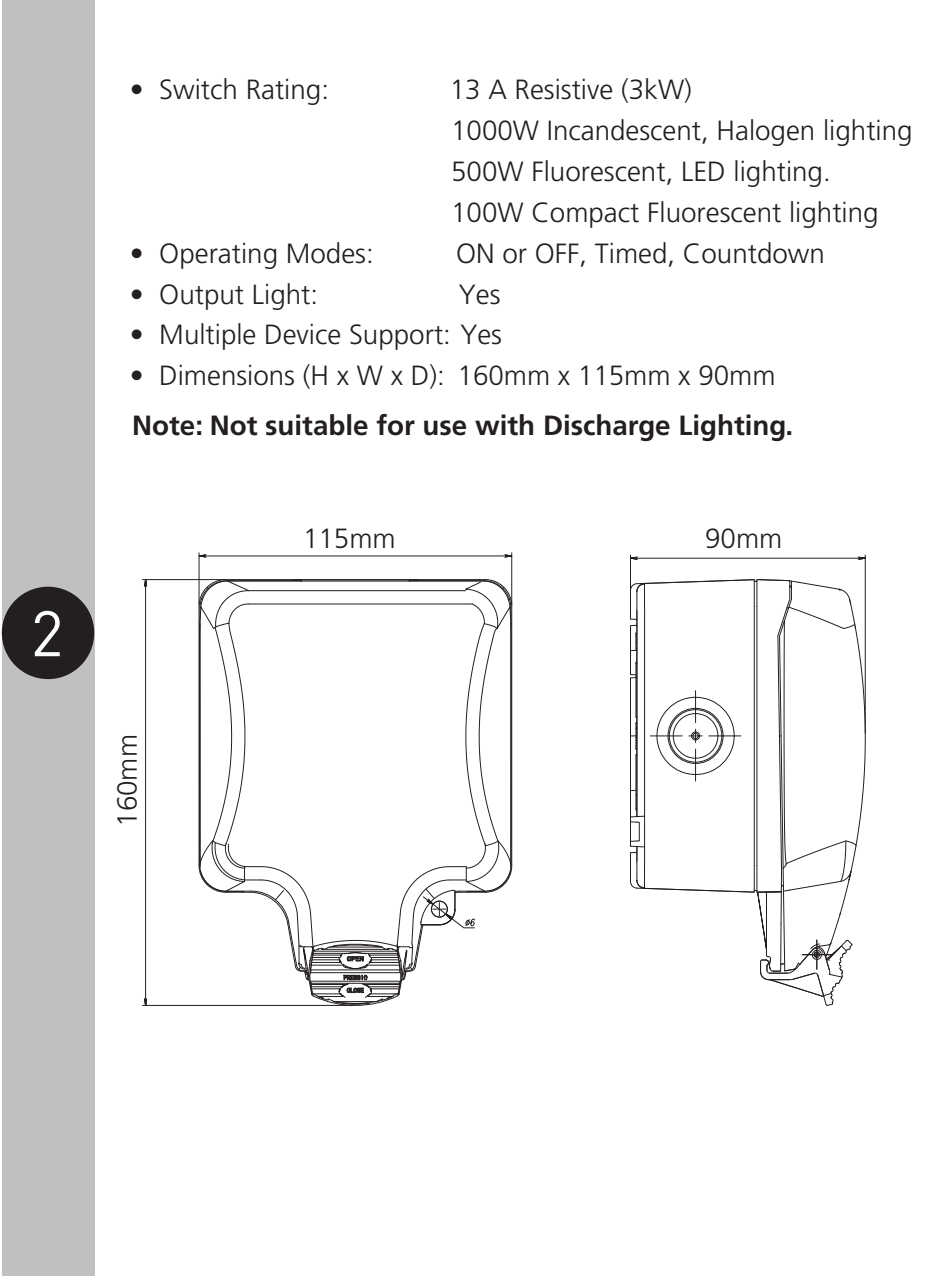
<style>
.page{position:relative;width:936px;height:1276px;background:#fff}
.page>*{position:absolute;margin:0;border:0;box-sizing:border-box;transform-origin:0 0}
.t1{font:63.3px "DINOT";color:#fff}
.t2{font:27.9px/40.8px "Frutiger LT 45 Lt";color:#241f1f}
.t3{font:27.6px "Frutiger LT 65 Bd";color:#241f1f}
.t4{font:27.6px "Frutiger LT 45 Lt";color:#241f1f}
</style>
<div class="page">
<div style="left:2px;top:0;width:92px;height:1276px;background:#c0bfc1"></div>
<div style="left:2px;top:587px;width:92px;height:92px;background:#241f1f;border-radius:50%"></div>
<hr style="left:630px;top:555px;width:1px;height:55px;background:#241f1f">
<hr style="left:864px;top:555px;width:1px;height:178px;background:#241f1f">
<hr style="left:636px;top:558px;width:223px;height:1px;background:#241f1f">
<svg style="left:631px;top:556px;width:8px;height:4px"></svg>
<svg style="left:856px;top:556px;width:10px;height:4px"></svg>
<hr style="left:142px;top:579px;width:82px;height:1px;background:#241f1f">
<hr style="left:142px;top:1005px;width:212px;height:1px;background:#241f1f">
<hr style="left:145px;top:586px;width:1px;height:413px;background:#241f1f">
<svg style="left:144px;top:579px;width:4px;height:9px"></svg>
<svg style="left:143px;top:996px;width:4px;height:10px"></svg>
<hr style="left:198px;top:553px;width:1px;height:51px;background:#241f1f">
<hr style="left:511px;top:553px;width:1px;height:51px;background:#241f1f">
<hr style="left:205px;top:555px;width:300px;height:1px;background:#241f1f">
<svg style="left:198px;top:554px;width:10px;height:4px"></svg>
<svg style="left:502px;top:554px;width:11px;height:4px"></svg>
<svg style="left:630px;top:579px;width:235px;height:427px"></svg>
<hr style="left:650px;top:735px;width:32px;height:1px;background:#241f1f">
<hr style="left:708px;top:735px;width:32px;height:1px;background:#241f1f">
<hr style="left:695px;top:749px;width:1px;height:32px;background:#241f1f">
<hr style="left:695px;top:690px;width:1px;height:32px;background:#241f1f">
<svg style="left:198px;top:579px;width:314px;height:427px"></svg>
<h1 class="t1" style="left:31px;top:594px;width:35px">2</h1>
<p class="t2" style="left:130px;top:70px;width:200px">• Switch Rating:</p>
<p class="t4" style="left:449px;top:74px;width:244px">13 A Resistive (3kW)</p>
<p class="t2" style="left:451px;top:110px;width:463px">1000W Incandescent, Halogen lighting<br>500W Fluorescent, LED lighting.<br>100W Compact Fluorescent lighting</p>
<p class="t2" style="left:130px;top:233px;width:245px">• Operating Modes:</p>
<p class="t2" style="left:456px;top:233px;width:370px">ON or OFF, Timed, Countdown</p>
<p class="t2" style="left:130px;top:274px;width:190px">• Output Light:</p>
<p class="t2" style="left:459px;top:274px;width:43px">Yes</p>
<p class="t2" style="left:130px;top:315px;width:373px">• Multiple Device Support: Yes</p>
<p class="t2" style="left:130px;top:355px;width:647px">• Dimensions (H x W x D): 160mm x 115mm x 90mm</p>
<p class="t3" style="left:132px;top:409px;width:662px">Note: Not suitable for use with Discharge Lighting.</p>
<p class="t4" style="left:112px;top:827px;width:94px;rotate:-90deg">160mm</p>
<p class="t4" style="left:303px;top:522px;width:94px">115mm</p>
<p class="t4" style="left:705px;top:522px;width:79px">90mm</p>
</div>
